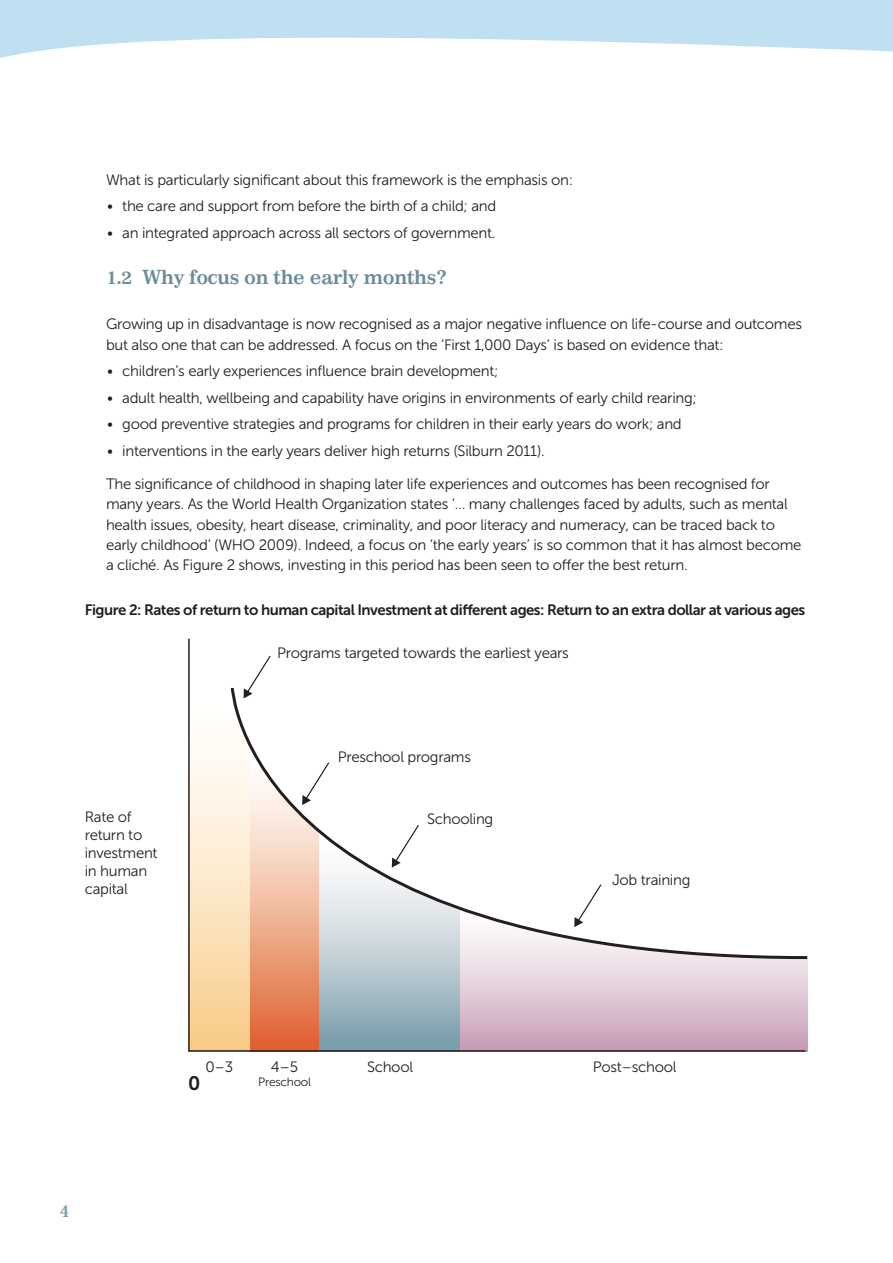
<style>
.page{position:relative;width:893px;height:1263px;background:#fff}
.page>*{position:absolute;margin:0;border:0;box-sizing:border-box;transform-origin:0 0}
.t1{font:700 19.5px "Impressum";letter-spacing:-.02em;color:#6b8c99}
.t2{font:19.5px "Museo Sans 700";color:#231f20}
.t3{font:700 18px "Impressum";color:#799eac}
.t4{font:15px/20.2px "Museo Sans 300";letter-spacing:-.02em;color:#231f20}
.t5{font:15px "Museo Sans 700";letter-spacing:-.035em;color:#231f20}
.t6{font:12px "Museo Sans 300";letter-spacing:-.02em;color:#231f20}
</style>
<div class="page">
<svg style="left:0;top:0;width:893px;height:58px;fill:#bfe0f0"></svg>
<div style="left:188px;top:688px;width:62px;height:364px;background:linear-gradient(to bottom,#fff,#f9ce8d)"></div>
<svg style="left:250px;top:960px;width:69px;height:90px;background:#e47b51"></svg>
<svg style="left:319px;top:960px;width:142px;height:90px;background:#9bb4bf"></svg>
<svg style="left:461px;top:960px;width:346px;height:92px;background:#dcc1d1"></svg>
<svg style="left:229px;top:687px;width:579px;height:273px"></svg>
<svg style="left:302px;top:761px;width:28px;height:44px"></svg>
<svg style="left:392px;top:823px;width:28px;height:44px"></svg>
<svg style="left:574px;top:883px;width:29px;height:44px"></svg>
<hr style="left:188px;top:639px;width:2px;height:413px;background:#231f20">
<hr style="left:189px;top:1050px;width:616px;height:2px;background:#231f20">
<svg style="left:244px;top:655px;width:28px;height:43px"></svg>
<p class="t4" style="left:106px;top:169px;width:469px">What is particularly significant about this framework is the emphasis on:</p>
<p class="t4" style="left:107px;top:196px;width:391px">• the care and support from before the birth of a child; and</p>
<p class="t4" style="left:107px;top:223px;width:390px">• an integrated approach across all sectors of government.</p>
<h1 class="t1" style="left:106px;top:265px;width:342px">1.2 Why focus on the early months?</h1>
<p class="t4" style="left:106px;top:314px;width:697px">Growing up in disadvantage is now recognised as a major negative influence on life-course and outcomes but also one that can be addressed. A focus on the ‘First 1,000 Days’ is based on evidence that:</p>
<p class="t4" style="left:107px;top:361px;width:393px">• children’s early experiences influence brain development;</p>
<p class="t4" style="left:107px;top:388px;width:591px">• adult health, wellbeing and capability have origins in environments of early child rearing;</p>
<p class="t4" style="left:107px;top:414px;width:576px">• good preventive strategies and programs for children in their early years do work; and</p>
<p class="t4" style="left:107px;top:441px;width:439px">• interventions in the early years deliver high returns (Silburn 2011).</p>
<p class="t4" style="left:106px;top:474px;width:697px">The significance of childhood in shaping later life experiences and outcomes has been recognised for many years. As the World Health Organization states ‘… many challenges faced by adults, such as mental health issues, obesity, heart disease, criminality, and poor literacy and numeracy, can be traced back to early childhood’ (WHO 2009). Indeed, a focus on ‘the early years’ is so common that it has almost become a cliché. As Figure 2 shows, investing in this period has been seen to offer the best return.</p>
<p class="t5" style="left:85px;top:601px;width:722px">Figure 2: Rates of return to human capital Investment at different ages: Return to an extra dollar at various ages</p>
<p class="t4" style="left:277px;top:643px;width:293px">Programs targeted towards the earliest years</p>
<p class="t4" style="left:85px;top:808px;width:74px;line-height:18px">Rate of return to investment in human capital</p>
<p class="t4" style="left:338px;top:747px;width:135px">Preschool programs</p>
<p class="t4" style="left:427px;top:809px;width:68px">Schooling</p>
<p class="t4" style="left:612px;top:870px;width:80px">Job training</p>
<p class="t3" style="left:60px;top:1200px;width:12px">4</p>
<p class="t4" style="left:205px;top:1056px;width:29px">0–3</p>
<p class="t4" style="left:271px;top:1056px;width:29px">4–5</p>
<p class="t6" style="left:258px;top:1075px;width:55px">Preschool</p>
<h1 class="t2" style="left:188px;top:1072px;width:14px">0</h1>
<p class="t4" style="left:367px;top:1056px;width:48px">School</p>
<p class="t4" style="left:593px;top:1056px;width:85px">Post–school</p>
</div>
